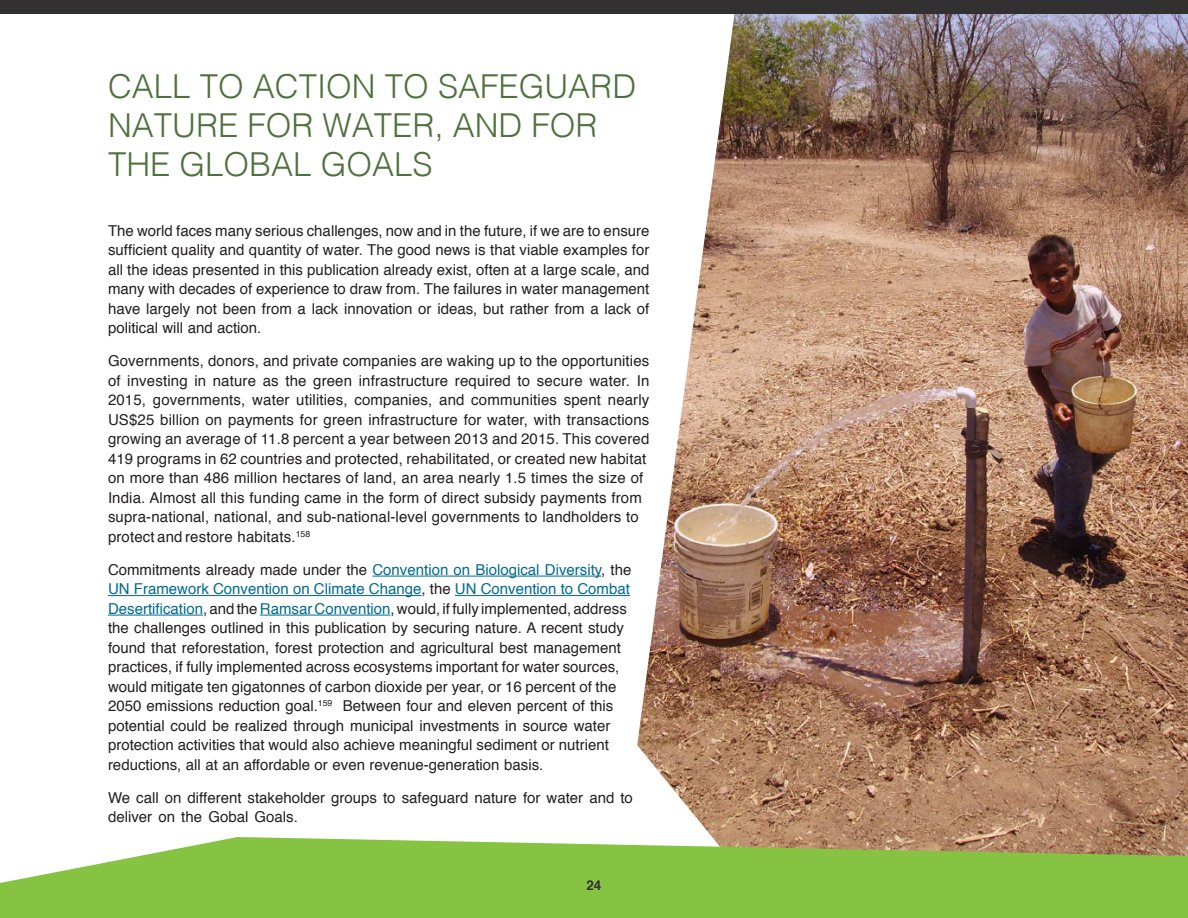
<style>
.page{position:relative;width:1188px;height:918px;background:#fff}
.page>*{position:absolute;margin:0;border:0;box-sizing:border-box;transform-origin:0 0}
.Header_1{font:300 33px/39px "Helvetica";color:#4e713d}
.Body_Text{font:15px/19.5px "Helvetica";color:#231f20}
.Header_1-2{font:700 13.5px "Helvetica";color:#323031}
.s1{color:#006a93}
</style>
<div class="page">
<img style="left:637px;top:14px;width:551px;height:823px">
<svg style="left:0;top:837px;width:1188px;height:81px;background:#93c354"></svg>
<hr style="left:372px;top:576px;width:229px;height:1px;background:#006a93">
<hr style="left:108px;top:595px;width:314px;height:1px;background:#006a93">
<hr style="left:455px;top:595px;width:175px;height:1px;background:#006a93">
<hr style="left:108px;top:615px;width:95px;height:1px;background:#006a93">
<hr style="left:260px;top:615px;width:131px;height:1px;background:#006a93">
<div style="left:0;top:0;width:1188px;height:14px;background:#323031"></div>
<p class="Header_1" style="left:108px;top:64px;width:530px">CALL TO ACTION TO SAFEGUARD<br>NATURE FOR WATER, AND FOR<br>THE GLOBAL GOALS</p>
<p class="Body_Text" style="left:108px;top:221px;width:543px;text-align:justify">The world faces many serious challenges, now and in the future, if we are to ensure sufficient quality and quantity of water. The good news is that viable examples for all the ideas presented in this publication already exist, often at a large scale, and many with decades of experience to draw from. The failures in water management have largely not been from a lack innovation or ideas, but rather from a lack of political will and action.</p>
<p class="Body_Text" style="left:108px;top:352px;width:543px">Governments, donors, and private companies are waking up to the opportunities of investing in nature as the green infrastructure required to secure water. In 2015, governments, water utilities, companies, and communities spent nearly US$25 billion on payments for green infrastructure for water, with transactions growing an average of 11.8 percent a year between 2013 and 2015. This covered 419 programs in 62 countries and protected, rehabilitated, or created new habitat on more than 486 million hectares of land, an area nearly 1.5 times the size of India. Almost all this funding came in the form of direct subsidy payments from supra-national, national, and sub-national-level governments to landholders to protect and restore habitats.<sup>158</sup></p>
<p class="Body_Text" style="left:108px;top:560px;width:525px">Commitments already made under the <span class="s1">Convention on Biological Diversity</span>, the <span class="s1">UN Framework Convention on Climate Change</span>, the <span class="s1">UN Convention to Combat Desertification</span>, and the <span class="s1">Ramsar Convention</span>, would, if fully implemented, address the challenges outlined in this publication by securing nature. A recent study found that reforestation, forest protection and agricultural best management practices, if fully implemented across ecosystems important for water sources, would mitigate ten gigatonnes of carbon dioxide per year, or 16 percent of the 2050 emissions reduction goal.<sup>159</sup> Between four and eleven percent of this potential could be realized through municipal investments in source water protection activities that would also achieve meaningful sediment or nutrient reductions, all at an affordable or even revenue-generation basis.</p>
<p class="Body_Text" style="left:108px;top:788px;width:526px">We call on different stakeholder groups to safeguard nature for water and to deliver on the Gobal Goals.</p>
<p class="Header_1-2" style="left:586px;top:874px;width:17px">24</p>
</div>
